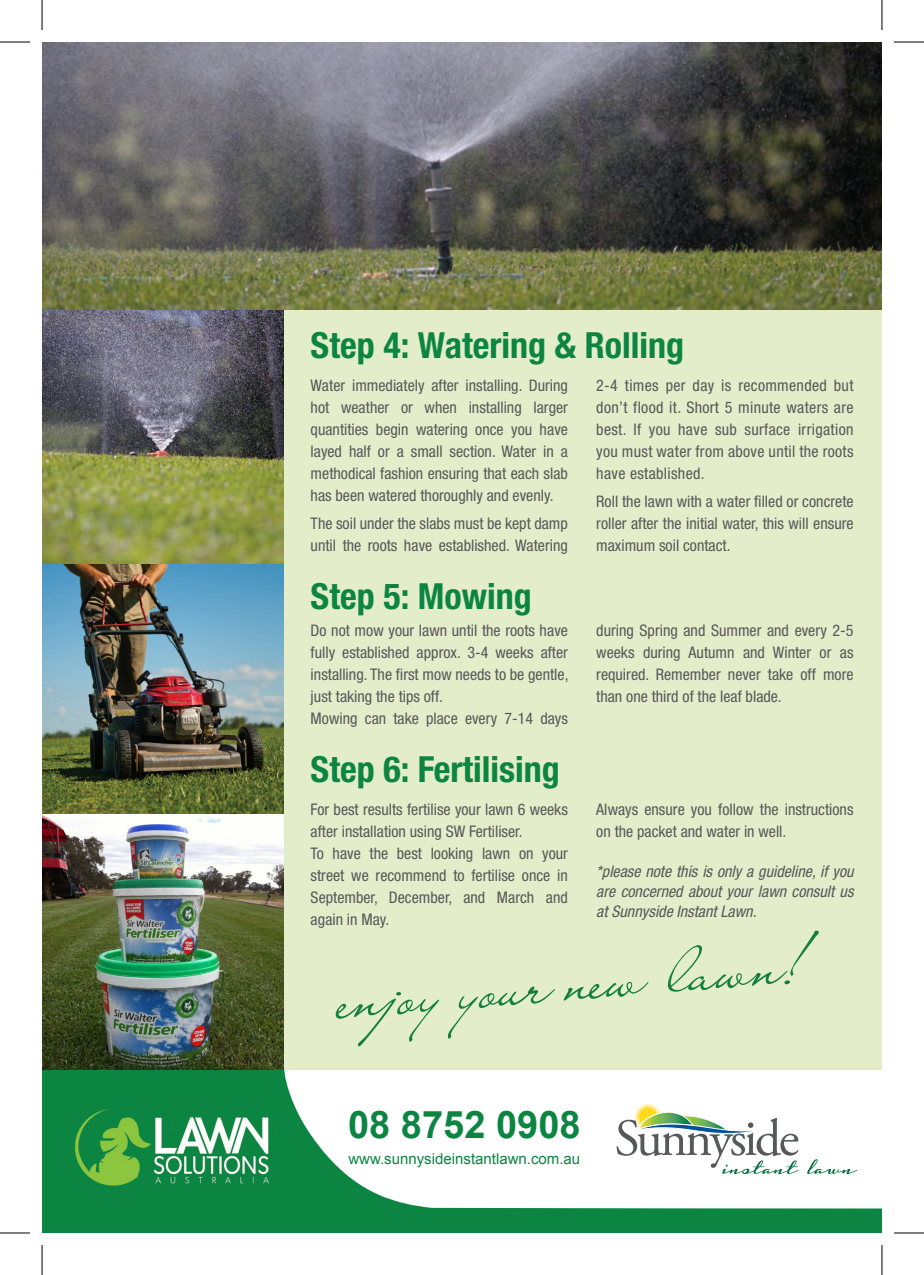
<style>
.page{position:relative;width:924px;height:1275px;background:#fff}
.page>*{position:absolute;margin:0;border:0;box-sizing:border-box;transform-origin:0 0}
.t1{font:68px "Lainie Day SH";color:#137f3f}
.t2{font:700 38px "Arial";color:#0c8542}
.t3{font:700 condensed 36px "Helvetica Neue";color:#0c8542}
.t4{font:condensed 16px/22px "Helvetica Neue";color:#57585a;text-align:justify}
.t5{font:italic condensed 16px/20px "Helvetica Neue";color:#57585a;text-align:justify}
.t6{font:15px "Arial";color:#0c8542}
</style>
<div class="page">
<div style="left:42px;top:1069px;width:839px;height:164px;background:#0c8542"></div>
<img style="left:75px;top:1109px;width:194px;height:77px">
<svg style="left:284px;top:1069px;width:597px;height:139px;background:#ebf5ef"></svg>
<div style="left:42px;top:241px;width:839px;height:828px;background:#e4edc9"></div>
<img style="left:42px;top:309px;width:241px;height:505px">
<img style="left:42px;top:814px;width:241px;height:255px">
<svg style="left:616px;top:1104px;width:182px;height:70px;background:#d7ded7"></svg>
<svg style="left:806px;top:1159px;width:51px;height:15px"></svg>
<img style="left:42px;top:42px;width:839px;height:267px">
<hr style="left:0;top:42px;width:30px;height:1px;background:#000">
<hr style="left:893px;top:42px;width:30px;height:1px;background:#000">
<hr style="left:0;top:1232px;width:30px;height:1px;background:#000">
<hr style="left:893px;top:1232px;width:30px;height:1px;background:#000">
<hr style="left:42px;top:0;width:1px;height:30px;background:#000">
<hr style="left:42px;top:1245px;width:1px;height:30px;background:#000">
<hr style="left:881px;top:0;width:1px;height:30px;background:#000">
<hr style="left:881px;top:1245px;width:1px;height:30px;background:#000">
<p class="t3" style="left:310px;top:323px;width:375px">Step 4: Watering &amp; Rolling</p>
<p class="t4" style="left:310px;top:374px;width:259px">Water immediately after installing. During hot weather or when installing larger quantities begin watering once you have layed half or a small section. Water in a methodical fashion ensuring that each slab has been watered thoroughly and evenly.</p>
<p class="t4" style="left:310px;top:512px;width:258px">The soil under the slabs must be kept damp until the roots have established. Watering</p>
<p class="t4" style="left:596px;top:374px;width:259px">2-4 times per day is recommended but don’t flood it. Short 5 minute waters are best. If you have sub surface irrigation you must water from above until the roots have established.</p>
<p class="t4" style="left:596px;top:490px;width:259px">Roll the lawn with a water filled or concrete roller after the initial water, this will ensure maximum soil contact.</p>
<p class="t3" style="left:310px;top:574px;width:223px">Step 5: Mowing</p>
<p class="t4" style="left:310px;top:619px;width:259px">Do not mow your lawn until the roots have fully established approx. 3-4 weeks after installing. The first mow needs to be gentle, just taking the tips off.</p>
<p class="t4" style="left:310px;top:707px;width:258px">Mowing can take place every 7-14 days</p>
<p class="t3" style="left:310px;top:747px;width:251px">Step 6: Fertilising</p>
<p class="t4" style="left:310px;top:798px;width:259px">For best results fertilise your lawn 6 weeks after installation using SW Fertiliser.</p>
<p class="t4" style="left:310px;top:842px;width:259px">To have the best looking lawn on your street we recommend to fertilise once in September, December, and March and again in May.</p>
<p class="t4" style="left:596px;top:619px;width:259px">during Spring and Summer and every 2-5 weeks during Autumn and Winter or as required. Remember never take off more than one third of the leaf blade.</p>
<p class="t4" style="left:596px;top:798px;width:259px">Always ensure you follow the instructions on the packet and water in well.</p>
<p class="t5" style="left:596px;top:861px;width:258px">*please note this is only a guideline, if you are concerned about your lawn consult us at Sunnyside Instant Lawn.</p>
<p class="t1" style="left:339px;top:951px;width:465px;rotate:-4deg">enjoy your new lawn!</p>
<p class="t2" style="left:348px;top:1099px;width:234px">08 8752 0908</p>
<p class="t6" style="left:348px;top:1149px;width:233px">www.sunnysideinstantlawn.com.au</p>
</div>
